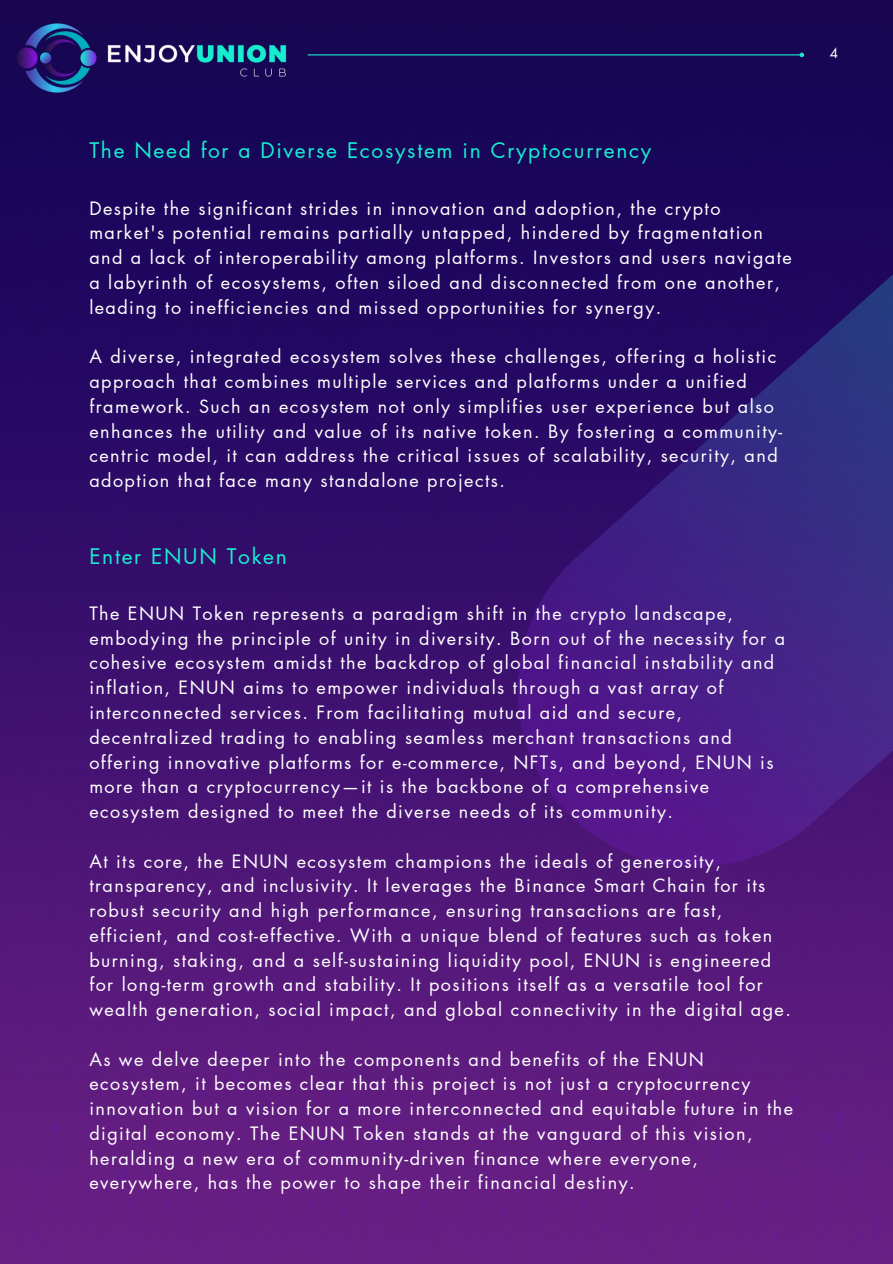
<style>
.page{position:relative;width:893px;height:1264px;background:#fff}
.page>*{position:absolute;margin:0;border:0;box-sizing:border-box;transform-origin:0 0}
.t1{font:21px "Futura LT Pro";letter-spacing:.08em;color:#19ecd0}
.t2{font:18px/24.8px "Futura LT Pro";letter-spacing:.08em;color:#fff}
.t3{font:13.5px "Futura LT Pro";color:#fff}
</style>
<div class="page">
<img style="left:0;top:0;width:892px;height:1263px">
<div style="left:740px;top:1179px;width:8px;height:7px;background:#641d8b;border-radius:4px"></div>
<div style="left:450px;top:1220px;width:8px;height:7px;background:#651d8b;border-radius:4px"></div>
<div style="left:595px;top:1138px;width:8px;height:7px;background:#621d8a;border-radius:4px"></div>
<div style="left:756px;top:1094px;width:52px;height:168px;background:#651e82"></div>
<div style="left:466px;top:1122px;width:52px;height:140px;background:#661e83"></div>
<div style="left:527px;top:1081px;width:61px;height:181px;background:#651e82"></div>
<div style="left:602px;top:1090px;width:61px;height:172px;background:#651e82"></div>
<div style="left:817px;top:1113px;width:75px;height:149px;background:#661e83"></div>
<div style="left:672px;top:1049px;width:73px;height:213px;background:#641e82"></div>
<div style="left:290px;top:1179px;width:7px;height:7px;background:#641d8b;border-radius:4px"></div>
<div style="left:0;top:1220px;width:8px;height:7px;background:#651d8b;border-radius:4px"></div>
<div style="left:145px;top:1138px;width:8px;height:7px;background:#621c89;border-radius:4px"></div>
<div style="left:306px;top:1094px;width:52px;height:168px;background:#651e82"></div>
<div style="left:16px;top:1122px;width:52px;height:140px;background:#661e83"></div>
<div style="left:77px;top:1081px;width:61px;height:181px;background:#651e82"></div>
<div style="left:152px;top:1090px;width:61px;height:172px;background:#651e82"></div>
<div style="left:367px;top:1113px;width:76px;height:149px;background:#661e82"></div>
<div style="left:222px;top:1049px;width:73px;height:213px;background:#641e82"></div>
<svg style="left:444px;top:90px;width:448px;height:850px;background:#351472"></svg>
<img style="left:13px;top:15px;width:279px;height:84px">
<hr style="left:308px;top:54px;width:491px;height:1px;background:#1aebd0">
<svg style="left:799px;top:53px;width:5px;height:4px"></svg>
<p class="t1" style="left:89px;top:141px;width:563px">The Need for a Diverse Ecosystem in Cryptocurrency</p>
<p class="t2" style="left:89px;top:196px;width:704px">Despite the significant strides in innovation and adoption, the crypto market's potential remains partially untapped, hindered by fragmentation and a lack of interoperability among platforms. Investors and users navigate a labyrinth of ecosystems, often siloed and disconnected from one another, leading to inefficiencies and missed opportunities for synergy.</p>
<h1 class="t2" style="left:89px;top:345px;width:694px">A diverse, integrated ecosystem solves these challenges, offering a holistic approach that combines multiple services and platforms under a unified framework. Such an ecosystem not only simplifies user experience but also enhances the utility and value of its native token. By fostering a community&shy;centric model, it can address the critical issues of scalability, security, and adoption that face many standalone projects.</h1>
<p class="t1" style="left:89px;top:546px;width:199px">Enter ENUN Token</p>
<p class="t2" style="left:89px;top:601px;width:697px">The ENUN Token represents a paradigm shift in the crypto landscape, embodying the principle of unity in diversity. Born out of the necessity for a cohesive ecosystem amidst the backdrop of global financial instability and inflation, ENUN aims to empower individuals through a vast array of interconnected services. From facilitating mutual aid and secure, decentralized trading to enabling seamless merchant transactions and offering innovative platforms for e-commerce, NFTs, and beyond, ENUN is more than a cryptocurrency—it is the backbone of a comprehensive ecosystem designed to meet the diverse needs of its community.</p>
<h1 class="t2" style="left:89px;top:849px;width:703px">At its core, the ENUN ecosystem champions the ideals of generosity, transparency, and inclusivity. It leverages the Binance Smart Chain for its robust security and high performance, ensuring transactions are fast, efficient, and cost-effective. With a unique blend of features such as token burning, staking, and a self-sustaining liquidity pool, ENUN is engineered for long-term growth and stability. It positions itself as a versatile tool for wealth generation, social impact, and global connectivity in the digital age.</h1>
<p class="t2" style="left:89px;top:1047px;width:705px">As we delve deeper into the components and benefits of the ENUN ecosystem, it becomes clear that this project is not just a cryptocurrency innovation but a vision for a more interconnected and equitable future in the digital economy. The ENUN Token stands at the vanguard of this vision, heralding a new era of community-driven finance where everyone, everywhere, has the power to shape their financial destiny.</p>
<p class="t3" style="left:829px;top:47px;width:10px">4</p>
</div>
